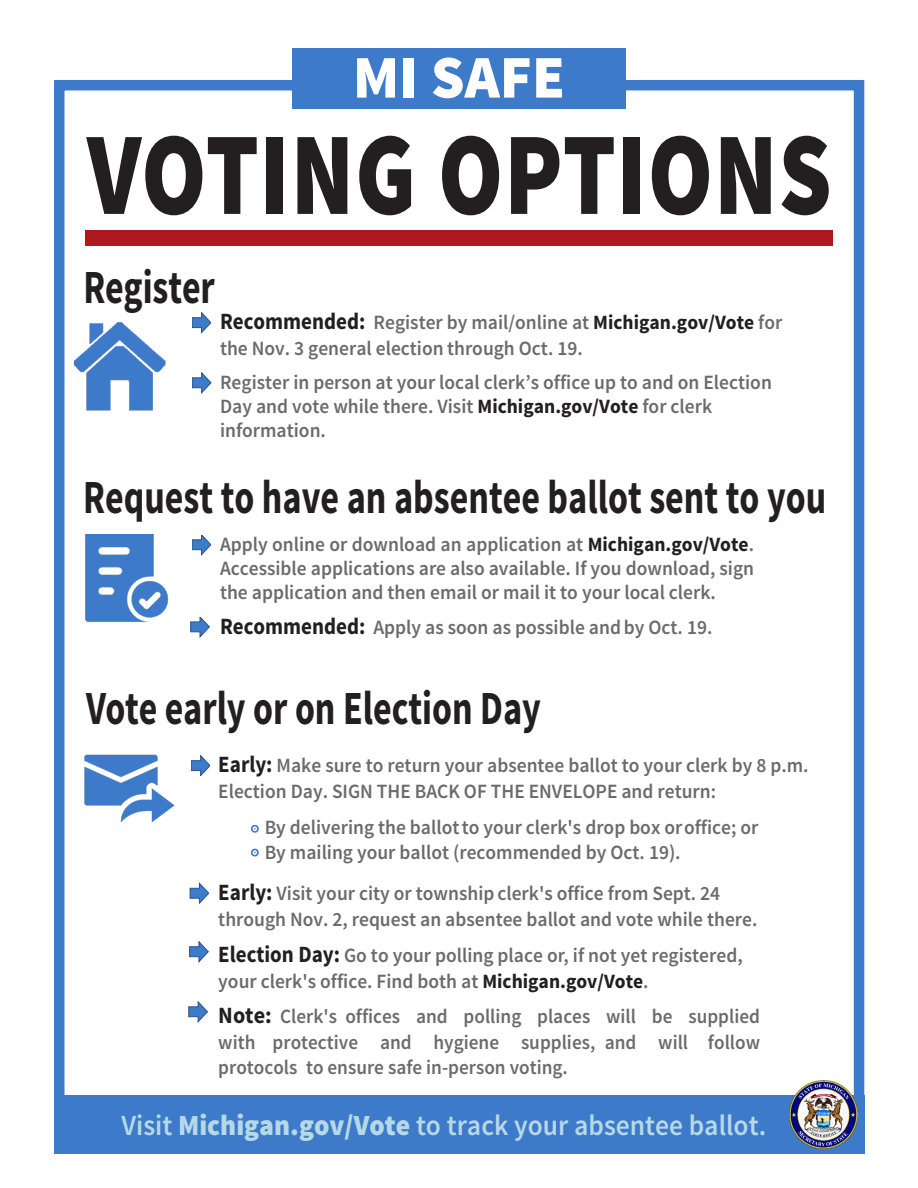
<style>
.page{position:relative;width:918px;height:1188px;background:#fff}
.page>*{position:absolute;margin:0;border:0;box-sizing:border-box;transform-origin:0 0}
.t1{font:900 118.2px "Source Sans Pro";letter-spacing:.01em;color:#231f20;scale:.8 1}
.t2{font:900 60.6px "Source Sans Pro";color:#fff}
.t3{font:700 47.55px "Source Sans Pro";color:#231f20;scale:.76 1}
.t4{font:600 29.1px "Source Sans Pro";color:#b7d9e6;scale:.94 1}
.t5{font:600 20.25px/24.3px "Source Sans Pro";color:#6b6b6e;scale:.96 1}
.t6{font:600 20.25px/25.2px "Source Sans Pro";color:#6b6b6e;text-align:justify;scale:.95 1}
.s1{font-weight:700;font-size:23.25px;color:#231f20}
.s2{font-weight:700;color:#231f20}
.s3{font-weight:900}
</style>
<div class="page">
<div style="left:54px;top:80px;width:810px;height:1063px;border:10px solid #3e7aca"></div>
<div style="left:292px;top:48px;width:334px;height:61px;background:#3e7aca"></div>
<div style="left:54px;top:1095px;width:810px;height:59px;background:#3e7aca"></div>
<img style="left:790px;top:1080px;width:68px;height:68px">
<div style="left:85px;top:230px;width:747px;height:15px;background:#b01820"></div>
<svg style="left:191px;top:755px;width:19px;height:21px"></svg>
<svg style="left:192px;top:535px;width:19px;height:21px"></svg>
<svg style="left:192px;top:312px;width:19px;height:22px"></svg>
<svg style="left:192px;top:372px;width:19px;height:22px"></svg>
<img style="left:85px;top:535px;width:84px;height:88px">
<img style="left:84px;top:754px;width:91px;height:69px">
<svg style="left:190px;top:883px;width:19px;height:21px"></svg>
<svg style="left:190px;top:617px;width:19px;height:21px"></svg>
<img style="left:58px;top:299px;width:108px;height:134px">
<svg style="left:189px;top:1001px;width:18px;height:21px"></svg>
<svg style="left:189px;top:941px;width:19px;height:21px"></svg>
<div style="left:251px;top:825px;width:8px;height:8px;border:6px solid #3e7aca;border-radius:50%"></div>
<div style="left:251px;top:849px;width:8px;height:7px;border:6px solid #3e7aca;border-radius:50%"></div>
<h2 class="t2" style="left:353px;top:38px;width:214px">MI SAFE</h2>
<p class="t1" style="left:87px;top:98px;width:932px">VOTING OPTIONS</p>
<p class="t3" style="left:83px;top:257px;width:175px">Register</p>
<p class="t5" style="left:220px;top:310px;width:587px;line-height:26.1px"><span class="s1">Recommended:</span> Register by mail/online at <span class="s2">Michigan.gov/Vote</span> for the Nov. 3 general election through Oct. 19.</p>
<p class="t5" style="left:220px;top:370px;width:576px">Register in person at your local clerk’s office up to and on Election<br>Day and vote while there. Visit <span class="s2">Michigan.gov/Vote</span> for clerk information.</p>
<p class="t3" style="left:83px;top:467px;width:979px">Request to have an absentee ballot sent to you</p>
<p class="t5" style="left:220px;top:532px;width:558px;text-align:justify">Apply online or download an application at <span class="s2">Michigan.gov/Vote</span>.<br>Accessible applications are also available. If you download, sign the application and then email or mail it to your local clerk.</p>
<p class="t5" style="left:220px;top:616px;width:514px"><span class="s1">Recommended:</span> Apply as soon as possible and by Oct. 19.</p>
<p class="t3" style="left:86px;top:678px;width:600px">Vote early or on Election Day</p>
<p class="t5" style="left:218px;top:753px;width:616px;line-height:26.1px"><span class="s1">Early:</span> Make sure to return your absentee ballot to your clerk by 8 p.m.<br>Election Day. SIGN THE BACK OF THE ENVELOPE and return:</p>
<p class="t5" style="left:265px;top:816px;width:516px">By delivering the ballot to your clerk's drop box or office; or<br>By mailing your ballot (recommended by Oct. 19).</p>
<p class="t5" style="left:218px;top:880px;width:563px;line-height:26.4px"><span class="s1">Early:</span> Visit your city or township clerk's office from Sept. 24 through Nov. 2, request an absentee ballot and vote while there.</p>
<p class="t5" style="left:218px;top:942px;width:548px;line-height:26.1px"><span class="s1">Election Day:</span> Go to your polling place or, if not yet registered, your clerk's office. Find both at <span class="s2">Michigan.gov/Vote</span>.</p>
<p class="t6" style="left:218px;top:1004px;width:572px"><span class="s1">Note:</span> Clerk's offices and polling places will be supplied with protective and hygiene supplies, and will follow protocols to ensure safe in-person voting.</p>
<h3 class="t4" style="left:121px;top:1107px;width:688px">Visit <span class="s3">Michigan.gov/Vote</span> to track your absentee ballot.</h3>
</div>
